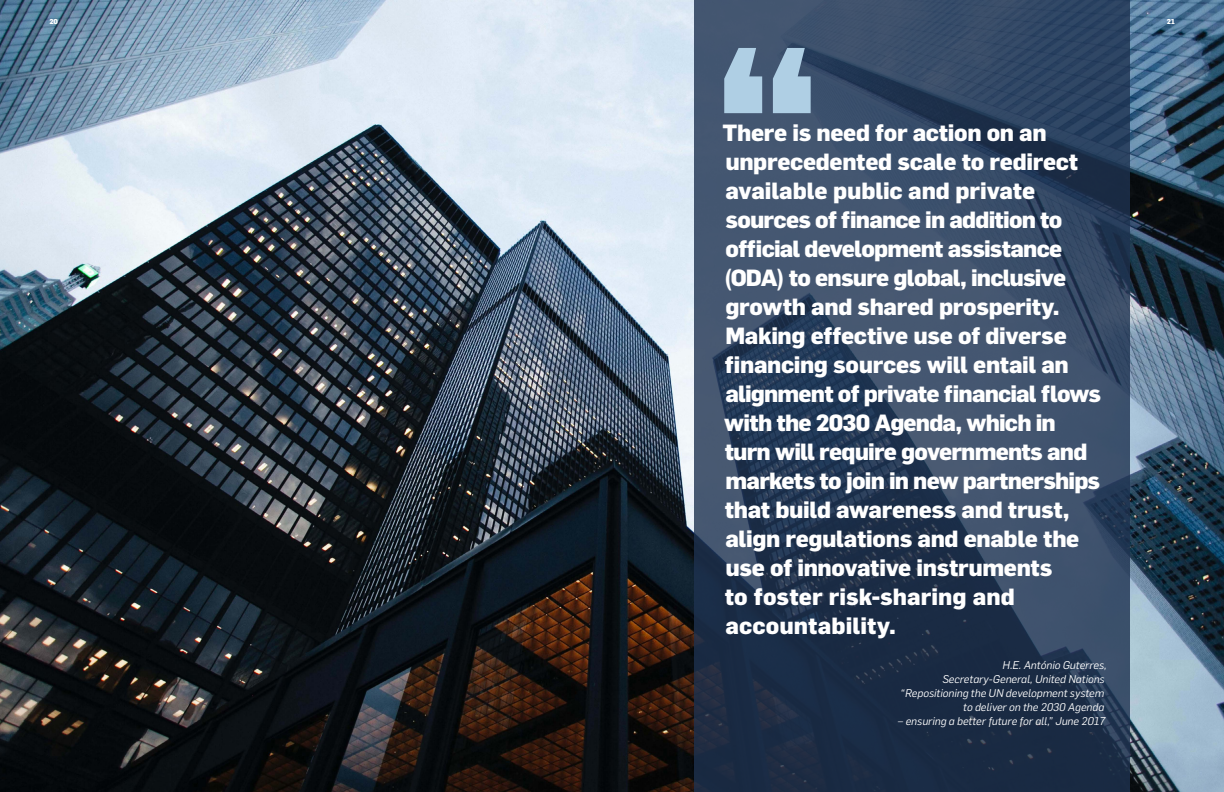
<style>
.page{position:relative;width:1224px;height:792px;background:#fff}
.page>*{position:absolute;margin:0;border:0;box-sizing:border-box;transform-origin:0 0}
.t1{font:800 23px/29px "Flama";letter-spacing:-.015em;color:#fff}
.t2{font:italic 11px/14px "Flama";color:#fff;text-align:right}
.t3{font:800 7px "Flama";color:#fff}
</style>
<div class="page">
<img style="left:0;top:0;width:1224px;height:792px">
<svg style="left:694px;top:0;width:436px;height:792px"></svg>
<svg style="left:724px;top:48px;width:87px;height:65px"></svg>
<p class="t3" style="left:49px;top:17px;width:10px">20</p>
<p class="t3" style="left:1167px;top:17px;width:9px">21</p>
<p class="t1" style="left:723px;top:118px;width:380px">There is need for action on an unprecedented scale to redirect available public and private sources of finance in addition to official development assistance (ODA) to ensure global, inclusive growth and shared prosperity.<br>Making effective use of diverse financing sources will entail an alignment of private financial flows with the 2030 Agenda, which in turn will require governments and markets to join in new partnerships that build awareness and trust, align regulations and enable the use of innovative instruments<br>to foster risk-sharing and accountability.</p>
<p class="t2" style="left:901px;top:658px;width:207px">H.E. António Guterres,<br>Secretary-General, United Nations “Repositioning the UN development system to deliver on the 2030 Agenda</p>
<p class="t2" style="left:897px;top:714px;width:209px">– ensuring a better future for all,” June 2017</p>
</div>
